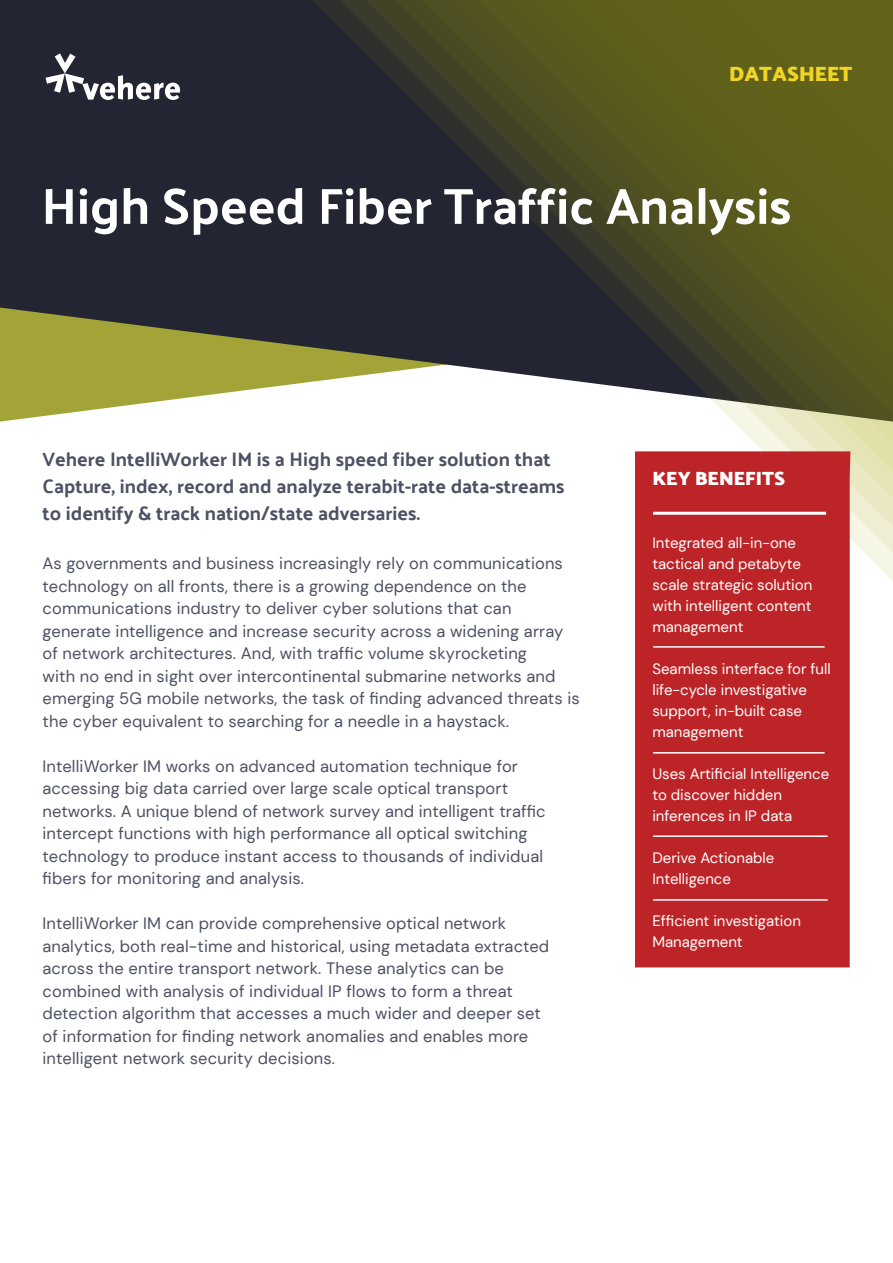
<style>
.page{position:relative;width:893px;height:1263px;background:#fff}
.page>*{position:absolute;margin:0;border:0;box-sizing:border-box;transform-origin:0 0}
.t1{font:51px "Palanquin Dark";color:#fff}
.t2{font:700 21px "Palanquin Dark";color:#f1d525}
.t3{font:19.5px/27px "Palanquin Dark";color:#4c5164}
.t4{font:700 19.5px "Palanquin Dark";color:#fff}
.t5{font:16.5px/22.5px "DM Sans";letter-spacing:.01em;color:#4c5164}
.t6{font:15px/21px "DM Sans";color:#fff}
</style>
<div class="page">
<svg style="left:0;top:0;width:311px;height:422px;background:#45473e"></svg>
<svg style="left:311px;top:0;width:582px;height:571px"></svg>
<svg style="left:316px;top:0;width:577px;height:540px"></svg>
<svg style="left:345px;top:0;width:548px;height:509px"></svg>
<svg style="left:375px;top:0;width:518px;height:478px"></svg>
<svg style="left:408px;top:0;width:485px;height:448px"></svg>
<svg style="left:439px;top:0;width:454px;height:417px"></svg>
<svg style="left:470px;top:0;width:423px;height:387px;background:#424339"></svg>
<svg style="left:499px;top:0;width:394px;height:358px;background:#393a29"></svg>
<svg style="left:527px;top:0;width:366px;height:326px;background:#404127"></svg>
<svg style="left:558px;top:0;width:335px;height:298px;background:#494a23"></svg>
<svg style="left:590px;top:0;width:303px;height:267px;background:#525220"></svg>
<svg style="left:620px;top:0;width:273px;height:235px;background:#58581d"></svg>
<div style="left:650px;top:0;width:243px;height:206px;background:#5d5d1c"></div>
<div style="left:681px;top:0;width:212px;height:174px;background:#62611a"></div>
<svg style="left:46px;top:53px;width:134px;height:47px"></svg>
<div style="left:635px;top:451px;width:215px;height:516px;background:#bd2428"></div>
<hr style="left:653px;top:512px;width:173px;height:3px;background:#fff">
<hr style="left:653px;top:646px;width:172px;height:2px;background:#fff">
<hr style="left:653px;top:752px;width:172px;height:1px;background:#fff">
<hr style="left:653px;top:835px;width:175px;height:2px;background:#fff">
<hr style="left:653px;top:899px;width:175px;height:2px;background:#fff">
<p class="t2" style="left:729px;top:62px;width:125px">DATASHEET</p>
<h1 class="t1" style="left:42px;top:176px;width:751px">High Speed Fiber Traffic Analysis</h1>
<p class="t3" style="left:43px;top:445px;width:524px">Vehere IntelliWorker IM is a High speed fiber solution that<br>Capture, index, record and analyze terabit-rate data-streams to identify &amp; track nation/state adversaries.</p>
<p class="t5" style="left:43px;top:552px;width:539px">As governments and business increasingly rely on communications technology on all fronts, there is a growing dependence on the communications industry to deliver cyber solutions that can generate intelligence and increase security across a widening array of network architectures. And, with traffic volume skyrocketing<br>with no end in sight over intercontinental submarine networks and emerging 5G mobile networks, the task of finding advanced threats is the cyber equivalent to searching for a needle in a haystack.</p>
<p class="t5" style="left:43px;top:755px;width:505px">IntelliWorker IM works on advanced automation technique for accessing big data carried over large scale optical transport networks. A unique blend of network survey and intelligent traffic intercept functions with high performance all optical switching technology to produce instant access to thousands of individual fibers for monitoring and analysis.</p>
<p class="t5" style="left:43px;top:912px;width:508px">IntelliWorker IM can provide comprehensive optical network analytics, both real-time and historical, using metadata extracted across the entire transport network. These analytics can be combined with analysis of individual IP flows to form a threat detection algorithm that accesses a much wider and deeper set of information for finding network anomalies and enables more intelligent network security decisions.</p>
<p class="t4" style="left:652px;top:467px;width:134px">KEY BENEFITS</p>
<p class="t6" style="left:652px;top:532px;width:161px">Integrated all-in-one tactical and petabyte scale strategic solution with intelligent content management</p>
<p class="t6" style="left:652px;top:658px;width:180px">Seamless interface for full life-cycle investigative support, in-built case management</p>
<p class="t6" style="left:652px;top:763px;width:178px">Uses Artificial Intelligence to discover hidden inferences in IP data</p>
<p class="t6" style="left:652px;top:847px;width:124px">Derive Actionable<br>Intelligence</p>
<p class="t6" style="left:652px;top:910px;width:150px">Efficient investigation<br>Management</p>
</div>
